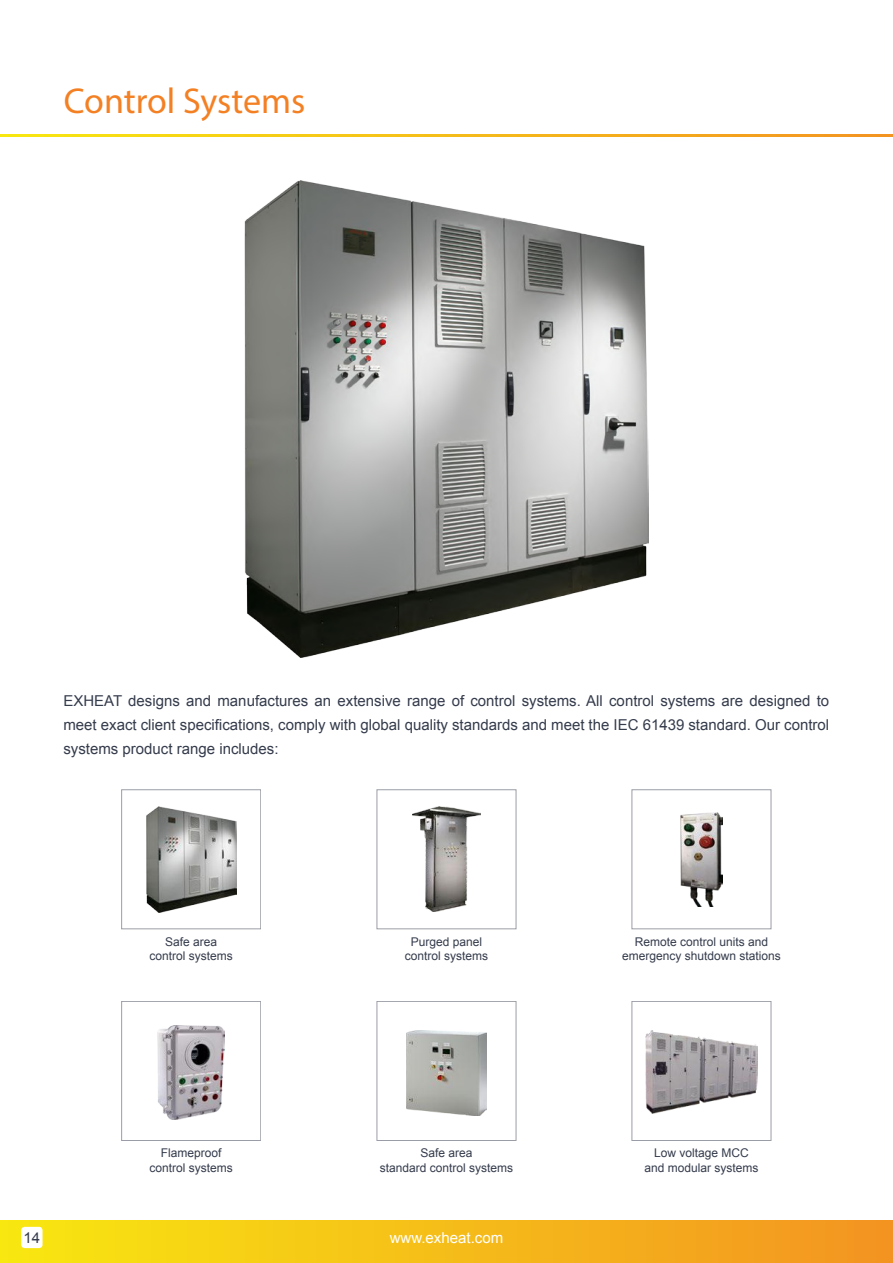
<style>
.page{position:relative;width:893px;height:1263px;background:#fff}
.page>*{position:absolute;margin:0;border:0;box-sizing:border-box;transform-origin:0 0}
.t1{font:36px "Myriad Pro";color:#f48024}
.t2{font:15px/24px "Arial";color:#343b4b;text-align:justify}
.t3{font:15px "Arial";color:#fff}
.t4{font:12px/14.4px "Arial";color:#343b4b;text-align:center}
</style>
<div class="page">
<svg style="left:0;top:134px;width:893px;height:2px;background:#f5bd18"></svg>
<div style="left:0;top:1220px;width:893px;height:43px;background:linear-gradient(to right,#f8e811,#f39321)"></div>
<div style="left:21px;top:1227px;width:22px;height:21px;background:#fff;border-radius:3px"></div>
<img style="left:244px;top:180px;width:404px;height:477px">
<img style="left:146px;top:806px;width:90px;height:106px">
<img style="left:413px;top:806px;width:67px;height:106px">
<img style="left:681px;top:812px;width:41px;height:94px">
<img style="left:158px;top:1025px;width:67px;height:95px">
<img style="left:407px;top:1030px;width:79px;height:85px">
<img style="left:645px;top:1030px;width:113px;height:83px">
<h1 class="t1" style="left:64px;top:79px;width:243px">Control Systems</h1>
<p class="t2" style="left:63px;top:689px;width:767px">EXHEAT designs and manufactures an extensive range of control systems. All control systems are designed to meet exact client specifications, comply with global quality standards and meet the IEC 61439 standard. Our control systems product range includes:</p>
<p class="t4" style="left:149px;top:934px;width:85px">Safe area control systems</p>
<p class="t4" style="left:405px;top:934px;width:85px">Purged panel control systems</p>
<p class="t4" style="left:622px;top:934px;width:160px">Remote control units and emergency shutdown stations</p>
<p class="t4" style="left:149px;top:1146px;width:85px">Flameproof control systems</p>
<p class="t4" style="left:380px;top:1146px;width:135px">Safe area<br>standard control systems</p>
<p class="t4" style="left:644px;top:1146px;width:116px">Low voltage MCC and modular systems</p>
<p class="t2" style="left:24px;top:1226px;width:18px">14</p>
<p class="t3" style="left:390px;top:1228px;width:115px">www.exheat.com</p>
</div>
